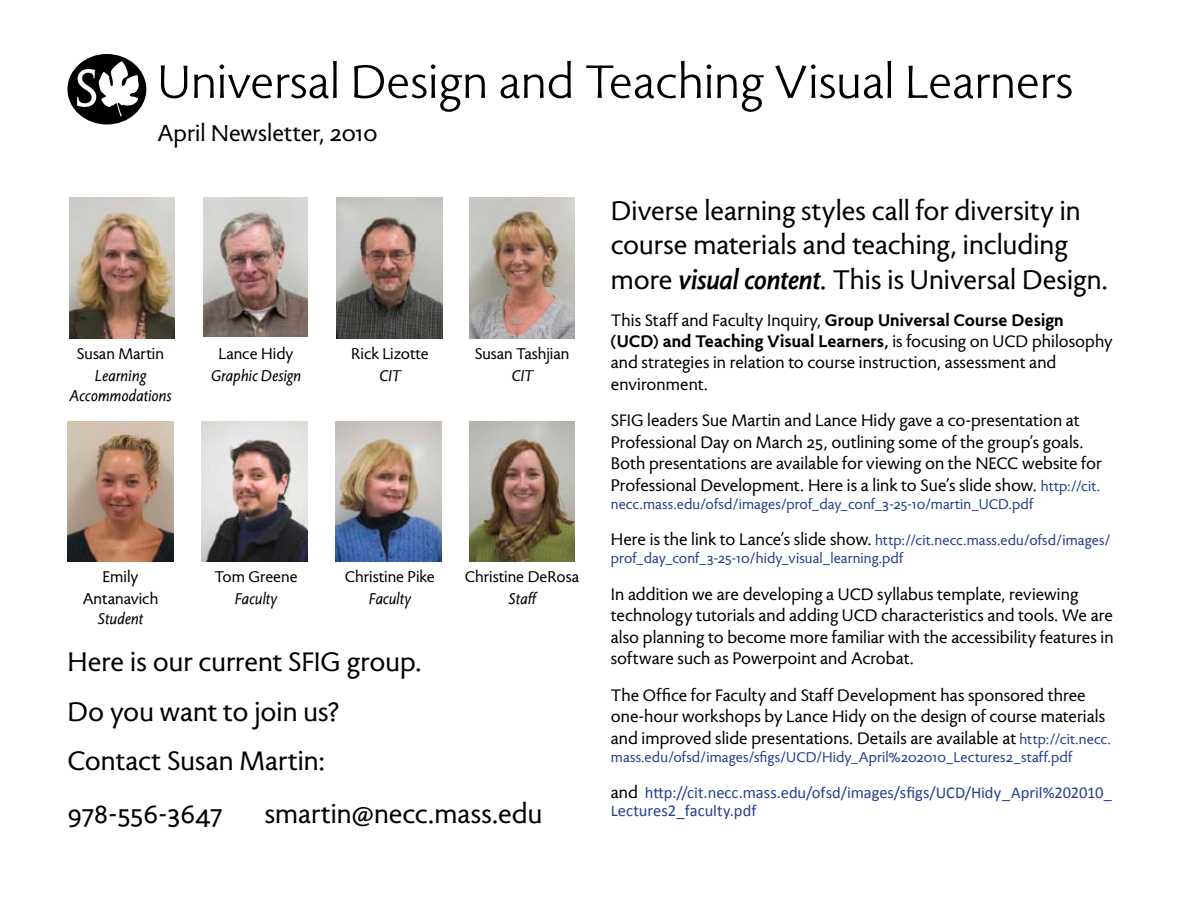
<style>
.page{position:relative;width:1188px;height:918px;background:#fff}
.page>*{position:absolute;margin:0;border:0;box-sizing:border-box;transform-origin:0 0}
.t1{font:55.05px "Magma Light OS";color:#000}
.t2{font:31.5px/34.7px "Magma Normal OS";color:#000}
.t3{font:31.5px "Magma Normal OS";letter-spacing:-.025em;color:#000}
.t4{font:27px "Magma Normal OS";color:#000}
.t5{font:19.5px/21.5px "Magma Normal OS";letter-spacing:.005em;color:#000}
.t6{font:700 19.5px "Magma";letter-spacing:.005em;color:#000}
.t7{font:18.15px "Magma Normal OS";color:#000}
.t8{font:italic 18.15px "Magma";color:#000}
.t9{font:16.5px/18.1px "Magma Normal OS";letter-spacing:.005em;color:#23408d}
.t10{font:16.5px/18.1px "Calibri";color:#23408d}
.s1{font-family:"Magma";font-weight:600;font-style:italic}
.s2{font-family:"Magma";font-weight:700}
.s3{font-family:"Magma Normal OS";font-weight:400}
.s4{font-size:16.5px;color:#23408d}
.s5{font-size:19.5px;color:#000}
.s6{font-family:"Magma Normal OS";font-size:19.5px;color:#000}
</style>
<div class="page">
<div style="left:68px;top:54px;width:78px;height:71px;background:#000;border-radius:50%"></div>
<svg style="left:77px;top:61px;width:62px;height:56px"></svg>
<img style="left:470px;top:421px;width:105px;height:141px">
<img style="left:336px;top:421px;width:105px;height:141px">
<img style="left:68px;top:421px;width:105px;height:141px">
<img style="left:337px;top:198px;width:105px;height:140px">
<img style="left:69px;top:198px;width:106px;height:140px">
<img style="left:470px;top:198px;width:105px;height:140px">
<img style="left:202px;top:421px;width:105px;height:141px">
<img style="left:203px;top:198px;width:104px;height:139px">
<h1 class="t1" style="left:158px;top:52px;width:917px">Universal Design and Teaching Visual Learners</h1>
<h3 class="t4" style="left:158px;top:119px;width:221px">April Newsletter, 2010</h3>
<p class="t7" style="left:77px;top:344px;width:89px">Susan Martin</p>
<p class="t7" style="left:219px;top:344px;width:76px">Lance Hidy</p>
<p class="t7" style="left:351px;top:344px;width:79px">Rick Lizotte</p>
<p class="t7" style="left:475px;top:344px;width:96px">Susan Tashjian</p>
<p class="t8" style="left:95px;top:366px;width:52px">Learning</p>
<p class="t8" style="left:211px;top:366px;width:92px">Graphic Design</p>
<p class="t8" style="left:379px;top:366px;width:23px">CIT</p>
<p class="t8" style="left:511px;top:366px;width:23px">CIT</p>
<p class="t8" style="left:69px;top:385px;width:104px">Accommodations</p>
<p class="t7" style="left:103px;top:567px;width:37px">Emily</p>
<p class="t7" style="left:214px;top:567px;width:85px">Tom Greene</p>
<p class="t7" style="left:345px;top:567px;width:91px">Christine Pike</p>
<p class="t7" style="left:465px;top:567px;width:116px">Christine DeRosa</p>
<p class="t7" style="left:83px;top:589px;width:77px">Antanavich</p>
<p class="t8" style="left:235px;top:589px;width:44px">Faculty</p>
<p class="t8" style="left:369px;top:589px;width:44px">Faculty</p>
<p class="t8" style="left:509px;top:589px;width:29px">Staff</p>
<p class="t8" style="left:98px;top:609px;width:47px">Student</p>
<h2 class="t2" style="left:68px;top:637px;width:356px;line-height:49.7px">Here is our current SFIG group.<br>Do you want to join us?<br>Contact Susan Martin:</h2>
<h2 class="t3" style="left:68px;top:797px;width:157px">978-556-3647</h2>
<h2 class="t2" style="left:265px;top:797px;width:279px">smartin@necc.mass.edu</h2>
<h2 class="t2" style="left:611px;top:194px;width:499px">Diverse learning styles call for diversity in course materials and teaching, including more <span class="s1">visual content</span>. This is Universal Design.</h2>
<p class="t5" style="left:611px;top:309px;width:454px">This Staff and Faculty Inquiry, <span class="s2">Group Universal Course Design</span></p>
<p class="t6" style="left:611px;top:330px;width:503px">(UCD) and Teaching Visual Learners, <span class="s3">is focusing on UCD philosophy</span></p>
<p class="t5" style="left:611px;top:352px;width:447px">and strategies in relation to course instruction, assessment and environment.</p>
<p class="t5" style="left:611px;top:410px;width:492px">SFIG leaders Sue Martin and Lance Hidy gave a co-presentation at Professional Day on March 25, outlining some of the group’s goals.<br>Both presentations are available for viewing on the NECC website for Professional Development. Here is a link to Sue’s slide show. <span class="s4">http://cit.</span></p>
<p class="t9" style="left:611px;top:495px;width:424px">necc.mass.edu/ofsd/images/prof_day_conf_3-25-10/martin_UCD.pdf</p>
<p class="t9" style="left:611px;top:532px;width:502px"><span class="s5">Here is the link to Lance’s slide show.</span> http://cit.necc.mass.edu/ofsd/images/ prof_day_conf_3-25-10/hidy_visual_learning.pdf</p>
<p class="t5" style="left:611px;top:584px;width:504px">In addition we are developing a UCD syllabus template, reviewing technology tutorials and adding UCD characteristics and tools. We are also planning to become more familiar with the accessibility features in software such as Powerpoint and Acrobat.</p>
<p class="t5" style="left:611px;top:684px;width:502px">The Office for Faculty and Staff Development has sponsored three one-hour workshops by Lance Hidy on the design of course materials and improved slide presentations. Details are available at <span class="s4">http://cit.necc.</span></p>
<p class="t9" style="left:611px;top:748px;width:463px">mass.edu/ofsd/images/sfigs/UCD/Hidy_April%202010_Lectures2_staff.pdf</p>
<p class="t10" style="left:611px;top:783px;width:503px"><span class="s6">and</span> http://cit.necc.mass.edu/ofsd/images/sfigs/UCD/Hidy_April%202010_<br>Lectures2_faculty.pdf</p>
</div>
